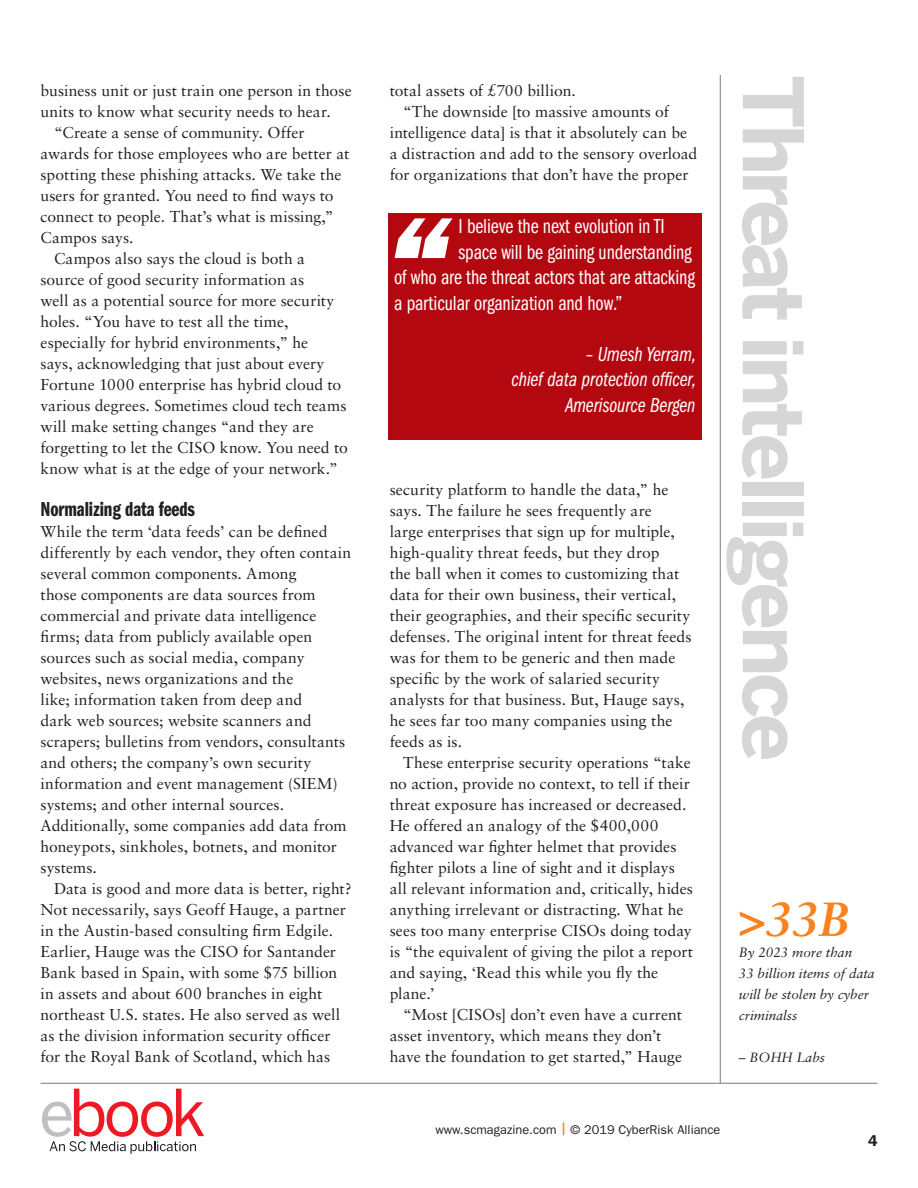
<style>
.page{position:relative;width:918px;height:1188px;background:#fff}
.page>*{position:absolute;margin:0;border:0;box-sizing:border-box;transform-origin:0 0}
.t1{font:700 82.5px "Benton Sans";letter-spacing:-.05em;color:#d6d5d7}
.t2{font:italic 700 48px "Sabon LT Std";color:#f8821e}
.t3{font:21px "ITC Franklin Gothic Std Bk Cp";letter-spacing:-.005em;color:#fff}
.t4{font:21px/25.5px "ITC Franklin Gothic Std Bk Cp It";letter-spacing:-.005em;color:#fff;text-align:right}
.t5{font:21px "ITC Franklin Gothic Std Dm Cp";letter-spacing:-.005em;color:#241f1f}
.t6{font:15.75px/21px "Sabon LT Std";letter-spacing:.005em;color:#241f1f}
.t7{font:600 15.75px "ITC Franklin Gothic Std";color:#241f1f}
.t8{font:italic 13.5px/21px "Sabon LT Std";color:#241f1f}
.t9{font:12.75px "ITC Franklin Gothic Std";color:#241f1f}
.s1{font-weight:500;color:#f8821e}
</style>
<div class="page">
<hr style="left:40px;top:1083px;width:838px;height:1px;background:#7d7c7e">
<hr style="left:720px;top:75px;width:1px;height:1008px;background:#7d7c7e">
<svg style="left:42px;top:1089px;width:162px;height:65px"></svg>
<div style="left:388px;top:213px;width:313px;height:227px;background:#b30810"></div>
<svg style="left:395px;top:218px;width:58px;height:40px"></svg>
<p class="t6" style="left:40px;top:80px;width:313px">business unit or just train one person in those</p>
<p class="t6" style="left:40px;top:101px;width:292px">units to know what security needs to hear.</p>
<p class="t6" style="left:54px;top:122px;width:252px">“Create a sense of community. Offer</p>
<p class="t6" style="left:40px;top:143px;width:310px">awards for those employees who are better at</p>
<p class="t6" style="left:40px;top:164px;width:303px">spotting these phishing attacks. We take the</p>
<p class="t6" style="left:40px;top:185px;width:295px">users for granted. You need to find ways to</p>
<p class="t6" style="left:40px;top:206px;width:295px">connect to people. That’s what is missing,”</p>
<p class="t6" style="left:40px;top:227px;width:95px">Campos says.</p>
<p class="t6" style="left:54px;top:248px;width:253px">Campos also says the cloud is both a</p>
<p class="t6" style="left:40px;top:269px;width:265px">source of good security information as</p>
<p class="t6" style="left:40px;top:290px;width:296px">well as a potential source for more security</p>
<p class="t6" style="left:40px;top:311px;width:250px">holes. “You have to test all the time,</p>
<p class="t6" style="left:40px;top:332px;width:269px">especially for hybrid environments,” he</p>
<p class="t6" style="left:40px;top:353px;width:286px">says, acknowledging that just about every</p>
<p class="t6" style="left:40px;top:374px;width:302px">Fortune 1000 enterprise has hybrid cloud to</p>
<p class="t6" style="left:40px;top:395px;width:308px">various degrees. Sometimes cloud tech teams</p>
<p class="t6" style="left:40px;top:416px;width:275px">will make setting changes “and they are</p>
<p class="t6" style="left:40px;top:437px;width:309px">forgetting to let the CISO know. You need to</p>
<p class="t6" style="left:40px;top:458px;width:299px">know what is at the edge of your network.”</p>
<h3 class="t5" style="left:40px;top:497px;width:156px">Normalizing data feeds</h3>
<p class="t6" style="left:40px;top:521px;width:312px">While the term ‘data feeds’ can be defined differently by each vendor, they often contain several common components. Among<br>those components are data sources from commercial and private data intelligence firms; data from publicly available open sources such as social media, company websites, news organizations and the<br>like; information taken from deep and<br>dark web sources; website scanners and scrapers; bulletins from vendors, consultants and others; the company’s own security information and event management (SIEM) systems; and other internal sources.<br>Additionally, some companies add data from honeypots, sinkholes, botnets, and monitor systems.</p>
<p class="t6" style="left:40px;top:878px;width:313px;text-indent:14px">Data is good and more data is better, right?<br>Not necessarily, says Geoff Hauge, a partner in the Austin-based consulting firm Edgile.<br>Earlier, Hauge was the CISO for Santander Bank based in Spain, with some $75 billion in assets and about 600 branches in eight northeast U.S. states. He also served as well as the division information security officer for the Royal Bank of Scotland, which has</p>
<p class="t6" style="left:390px;top:80px;width:188px">total assets of £700 billion.</p>
<p class="t6" style="left:403px;top:101px;width:267px">“The downside [to massive amounts of</p>
<p class="t6" style="left:390px;top:122px;width:299px">intelligence data] is that it absolutely can be</p>
<p class="t6" style="left:390px;top:143px;width:309px">a distraction and add to the sensory overload</p>
<p class="t6" style="left:390px;top:164px;width:300px">for organizations that don’t have the proper</p>
<h3 class="t3" style="left:459px;top:215px;width:208px">I believe the next evolution in TI</h3>
<h3 class="t3" style="left:459px;top:240px;width:235px">space will be gaining understanding</h3>
<h3 class="t3" style="left:394px;top:266px;width:302px">of who are the threat actors that are attacking</h3>
<h3 class="t3" style="left:394px;top:291px;width:229px">a particular organization and how.”</h3>
<h3 class="t4" style="left:511px;top:341px;width:186px">– Umesh Yerram,<br>chief data protection officer,<br>Amerisource Bergen</h3>
<p class="t6" style="left:390px;top:479px;width:303px">security platform to handle the data,” he says. The failure he sees frequently are<br>large enterprises that sign up for multiple, high-quality threat feeds, but they drop<br>the ball when it comes to customizing that data for their own business, their vertical, their geographies, and their specific security defenses. The original intent for threat feeds was for them to be generic and then made specific by the work of salaried security analysts for that business. But, Hauge says, he sees far too many companies using the feeds as is.</p>
<p class="t6" style="left:390px;top:752px;width:305px;text-indent:14px">These enterprise security operations “take no action, provide no context, to tell if their threat exposure has increased or decreased.<br>He offered an analogy of the $400,000 advanced war fighter helmet that provides fighter pilots a line of sight and it displays all relevant information and, critically, hides anything irrelevant or distracting. What he sees too many enterprise CISOs doing today is “the equivalent of giving the pilot a report and saying, ‘Read this while you fly the plane.’</p>
<p class="t6" style="left:390px;top:1004px;width:294px;text-indent:14px">“Most [CISOs] don’t even have a current asset inventory, which means they don’t have the foundation to get started,” Hauge</p>
<h1 class="t1" style="left:822px;top:75px;width:688px;rotate:90deg">Threat intelligence</h1>
<h2 class="t2" style="left:739px;top:890px;width:112px">&gt;33B</h2>
<p class="t8" style="left:739px;top:942px;width:137px">By 2023 more than<br>33 billion items of data will be stolen by cyber criminalss</p>
<p class="t8" style="left:739px;top:1047px;width:88px">– BOHH Labs</p>
<p class="t9" style="left:435px;top:1122px;width:287px">www.scmagazine.com <span class="s1">|</span> © 2019 CyberRisk Alliance</p>
<p class="t7" style="left:868px;top:1131px;width:11px">4</p>
</div>
